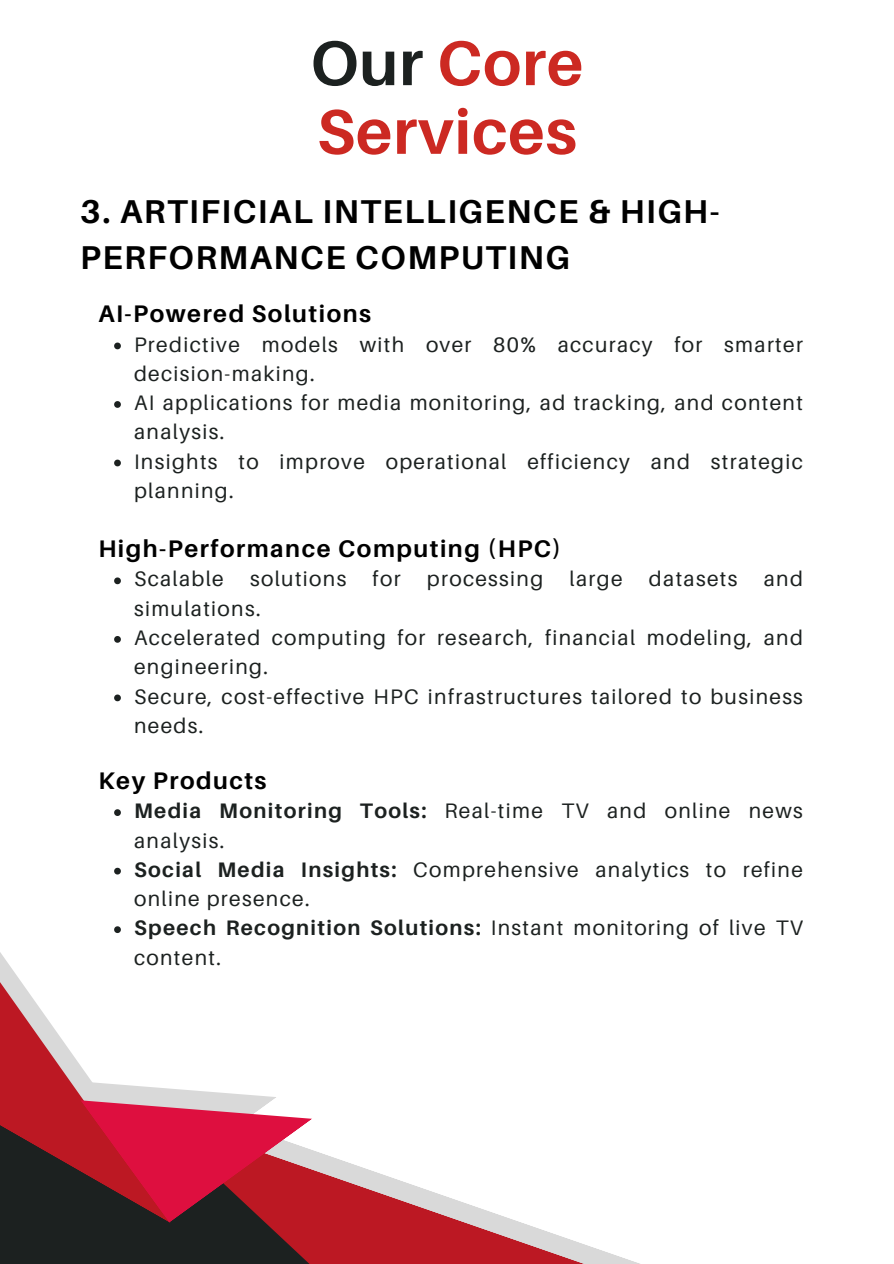
<style>
.page{position:relative;width:894px;height:1264px;background:#fff}
.page>*{position:absolute;margin:0;border:0;box-sizing:border-box;transform-origin:0 0}
.t1{font:700 63px/68.7px "Aileron";letter-spacing:.015em;color:#cc2922}
.t2{font:700 33px/46.2px "Aileron";letter-spacing:.045em;color:#000}
.t3{font:700 24px "Aileron";letter-spacing:.065em;color:#000}
.t4{font:21px/29.2px "Aileron";letter-spacing:.065em;color:#1c2120}
.s1{color:#1c2120}
.s2{font-weight:700}
</style>
<div class="page">
<div style="left:0;top:1223px;width:147px;height:40px;background:#1c2120"></div>
<svg style="left:147px;top:1150px;width:485px;height:113px"></svg>
<svg style="left:0;top:642px;width:170px;height:581px"></svg>
<svg style="left:45px;top:1078px;width:267px;height:144px;background:#b84558"></svg>
<svg style="left:114px;top:342px;width:7px;height:7px"></svg>
<svg style="left:114px;top:401px;width:7px;height:7px"></svg>
<svg style="left:114px;top:459px;width:7px;height:7px"></svg>
<svg style="left:114px;top:577px;width:7px;height:7px"></svg>
<svg style="left:114px;top:636px;width:7px;height:6px"></svg>
<svg style="left:114px;top:694px;width:7px;height:7px"></svg>
<svg style="left:114px;top:809px;width:7px;height:7px"></svg>
<svg style="left:114px;top:867px;width:7px;height:7px"></svg>
<svg style="left:114px;top:926px;width:7px;height:7px"></svg>
<h1 class="t1" style="left:310px;top:27px;width:274px"><span class="s1">Our</span> Core<br>Services</h1>
<h2 class="t2" style="left:80px;top:188px;width:640px">3. ARTIFICIAL INTELLIGENCE &amp; HIGH-<br>PERFORMANCE COMPUTING</h2>
<h3 class="t3" style="left:98px;top:299px;width:274px">AI-Powered Solutions</h3>
<p class="t4" style="left:134px;top:329px;width:670px">Predictive models with over 80% accuracy for smarter decision-making.</p>
<p class="t4" style="left:134px;top:387px;width:670px">AI applications for media monitoring, ad tracking, and content analysis.</p>
<p class="t4" style="left:134px;top:446px;width:670px">Insights to improve operational efficiency and strategic planning.</p>
<h3 class="t3" style="left:98px;top:534px;width:464px">High-Performance Computing (HPC)</h3>
<p class="t4" style="left:134px;top:564px;width:91px">Scalable</p>
<p class="t4" style="left:250px;top:564px;width:98px">solutions</p>
<p class="t4" style="left:372px;top:564px;width:29px">for</p>
<p class="t4" style="left:427px;top:564px;width:118px">processing</p>
<p class="t4" style="left:569px;top:564px;width:54px">large</p>
<p class="t4" style="left:648px;top:564px;width:90px">datasets</p>
<p class="t4" style="left:763px;top:564px;width:41px">and</p>
<p class="t4" style="left:134px;top:593px;width:128px">simulations.</p>
<p class="t4" style="left:134px;top:622px;width:670px">Accelerated computing for research, financial modeling, and engineering.</p>
<p class="t4" style="left:134px;top:681px;width:670px">Secure, cost-effective HPC infrastructures tailored to business needs.</p>
<h3 class="t3" style="left:98px;top:765px;width:170px">Key Products</h3>
<p class="t4" style="left:134px;top:795px;width:670px"><span class="s2">Media Monitoring Tools:</span> Real-time TV and online news analysis.</p>
<p class="t4" style="left:134px;top:854px;width:670px"><span class="s2">Social Media Insights:</span> Comprehensive analytics to refine online presence.</p>
<p class="t4" style="left:134px;top:912px;width:670px"><span class="s2">Speech Recognition Solutions:</span> Instant monitoring of live TV content.</p>
</div>
